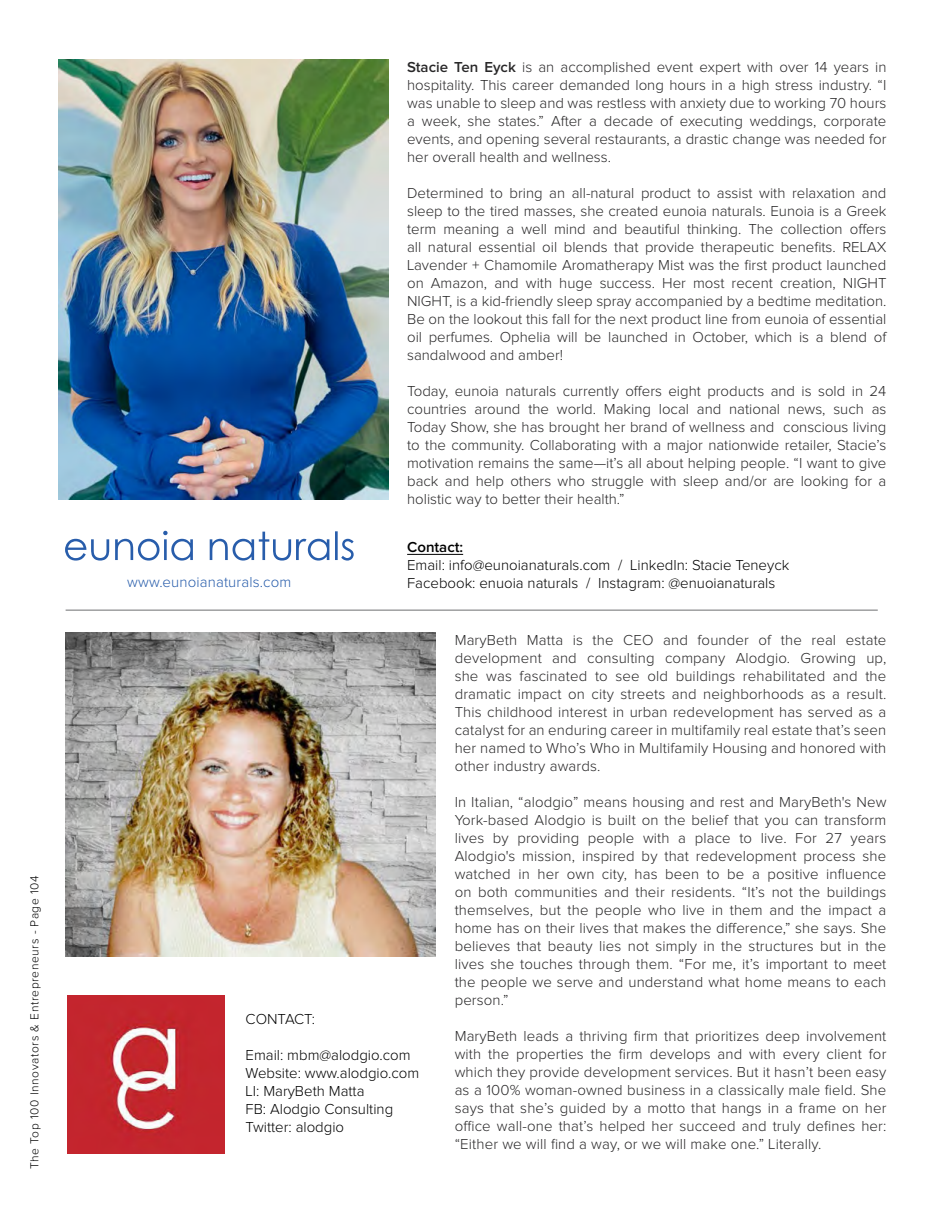
<style>
.page{position:relative;width:945px;height:1215px;background:#fff}
.page>*{position:absolute;margin:0;border:0;box-sizing:border-box;transform-origin:0 0}
.t1{font:300 15px/18px "Proxima Nova";letter-spacing:.005em;color:#292829;text-align:justify}
.t2{font:300 15px/18px "Proxima Nova";color:#000}
.t3{font:300 15px "Proxima Nova";letter-spacing:.01em;color:#285dab}
.t4{font:600 15px "Proxima Nova";color:#000}
.t5{font:300 12px "Proxima Nova";letter-spacing:.05em;color:#000}
.s1{font-weight:600}
</style>
<div class="page">
<hr style="left:66px;top:610px;width:812px;height:1px;background:#6d6e71">
<img style="left:68px;top:996px;width:156px;height:157px">
<svg style="left:65px;top:531px;width:289px;height:30px"></svg>
<img style="left:59px;top:60px;width:329px;height:440px">
<hr style="left:407px;top:554px;width:56px;height:1px;background:#000">
<img style="left:66px;top:633px;width:369px;height:323px">
<p class="t5" style="left:29px;top:1169px;width:295px;rotate:-90deg">The Top 100 Innovators &amp; Entrepreneurs - Page 104</p>
<p class="t1" style="left:407px;top:58px;width:481px"><span class="s1">Stacie Ten Eyck</span> is an accomplished event expert with over 14 years in hospitality. This career demanded long hours in a high stress industry. “I was unable to sleep and was restless with anxiety due to working 70 hours a week, she states.” After a decade of executing weddings, corporate events, and opening several restaurants, a drastic change was needed for her overall health and wellness.</p>
<p class="t1" style="left:407px;top:184px;width:481px">Determined to bring an all-natural product to assist with relaxation and sleep to the tired masses, she created eunoia naturals. Eunoia is a Greek term meaning a well mind and beautiful thinking. The collection offers all natural essential oil blends that provide therapeutic benefits. RELAX Lavender + Chamomile Aromatherapy Mist was the first product launched on Amazon, and with huge success. Her most recent creation, NIGHT NIGHT, is a kid-friendly sleep spray accompanied by a bedtime meditation.<br>Be on the lookout this fall for the next product line from eunoia of essential oil perfumes. Ophelia will be launched in October, which is a blend of sandalwood and amber!</p>
<p class="t1" style="left:407px;top:382px;width:481px">Today, eunoia naturals currently offers eight products and is sold in 24 countries around the world. Making local and national news, such as Today Show, she has brought her brand of wellness and conscious living to the community. Collaborating with a major nationwide retailer, Stacie’s motivation remains the same—it’s all about helping people. “I want to give back and help others who struggle with sleep and/or are looking for a holistic way to better their health.”</p>
<p class="t4" style="left:407px;top:541px;width:58px">Contact:</p>
<p class="t2" style="left:407px;top:557px;width:384px">Email: info@eunoianaturals.com / LinkedIn: Stacie Teneyck</p>
<p class="t3" style="left:127px;top:575px;width:166px">www.eunoianaturals.com</p>
<p class="t2" style="left:407px;top:575px;width:370px">Facebook: enuoia naturals / Instagram: @enuoianaturals</p>
<p class="t2" style="left:246px;top:1011px;width:71px">CONTACT:</p>
<p class="t2" style="left:246px;top:1047px;width:175px">Email: mbm@alodgio.com<br>Website: www.alodgio.com<br>LI: MaryBeth Matta<br>FB: Alodgio Consulting<br>Twitter: alodgio</p>
<p class="t1" style="left:455px;top:631px;width:433px">MaryBeth Matta is the CEO and founder of the real estate development and consulting company Alodgio. Growing up, she was fascinated to see old buildings rehabilitated and the dramatic impact on city streets and neighborhoods as a result.<br>This childhood interest in urban redevelopment has served as a catalyst for an enduring career in multifamily real estate that’s seen her named to Who’s Who in Multifamily Housing and honored with other industry awards.</p>
<p class="t1" style="left:455px;top:793px;width:433px">In Italian, “alodgio” means housing and rest and MaryBeth's New York-based Alodgio is built on the belief that you can transform lives by providing people with a place to live. For 27 years Alodgio's mission, inspired by that redevelopment process she watched in her own city, has been to be a positive influence on both communities and their residents. “It’s not the buildings themselves, but the people who live in them and the impact a home has on their lives that makes the difference,” she says. She believes that beauty lies not simply in the structures but in the lives she touches through them. “For me, it’s important to meet the people we serve and understand what home means to each person.”</p>
<p class="t1" style="left:455px;top:1027px;width:433px">MaryBeth leads a thriving firm that prioritizes deep involvement with the properties the firm develops and with every client for which they provide development services. But it hasn’t been easy as a 100% woman-owned business in a classically male field. She says that she’s guided by a motto that hangs in a frame on her office wall-one that’s helped her succeed and truly defines her: “Either we will find a way, or we will make one.” Literally.</p>
</div>
